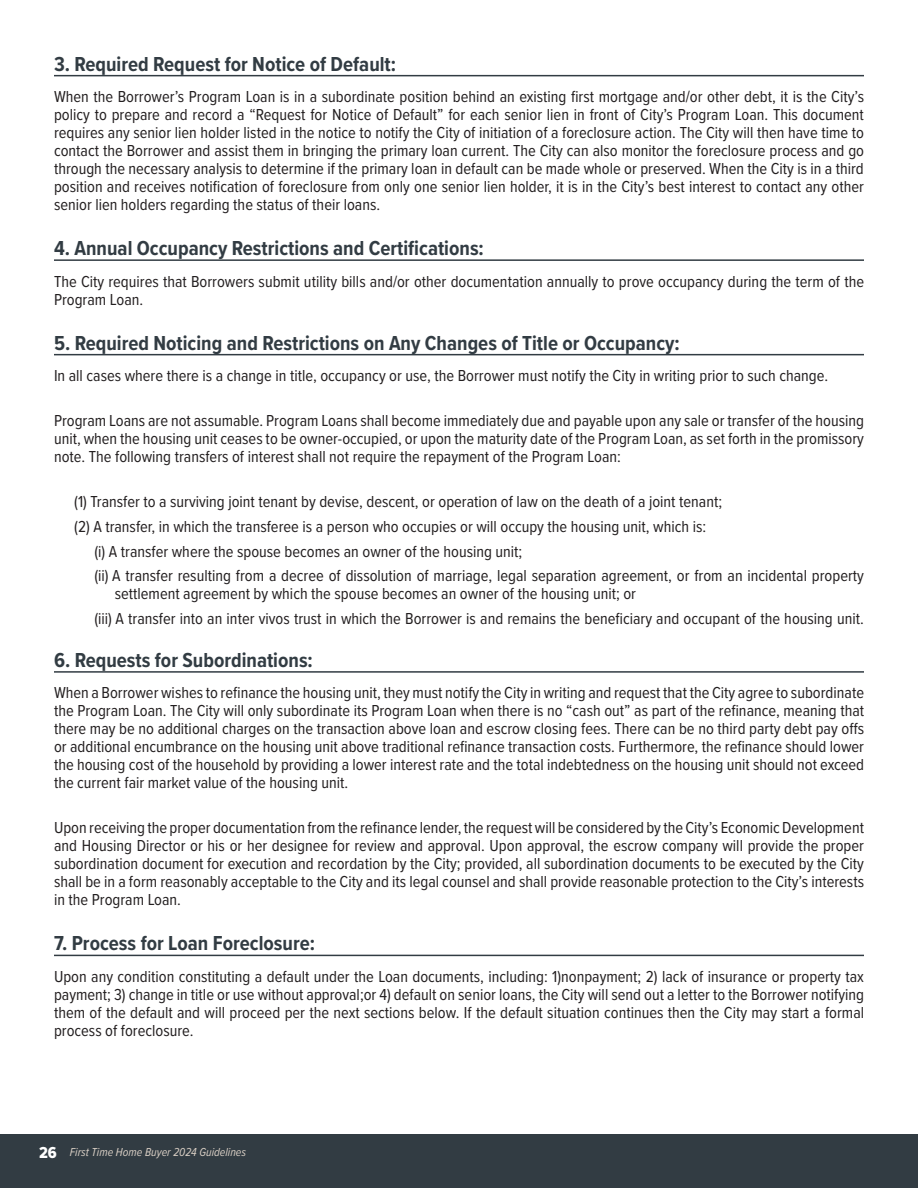
<style>
.page{position:relative;width:918px;height:1188px;background:#fff}
.page>*{position:absolute;margin:0;border:0;box-sizing:border-box;transform-origin:0 0}
.H2_SubHead{font:700 21px "Proxima Nova Cond";color:#323c43}
.number_list_level_2_Attachments_B{font:16.5px/18px "Proxima Nova Cond";color:#231f20;text-align:justify}
.number_list_level_1_Attachments_B{font:16.5px "Proxima Nova Cond";color:#231f20}
.t1{font:italic 12px "Proxima Nova Cond";color:#d7cdc3}
.s1{font-family:"Proxima Nova Cond Extrabld";font-style:normal;font-size:16.5px;color:#fff}
</style>
<div class="page">
<div style="left:0;top:1134px;width:918px;height:54px;background:#323c43"></div>
<hr style="left:54px;top:75px;width:810px;height:1px;background:#323c43">
<hr style="left:54px;top:259px;width:810px;height:2px;background:#323c43">
<hr style="left:54px;top:354px;width:810px;height:1px;background:#323c43">
<hr style="left:54px;top:671px;width:810px;height:2px;background:#323c43">
<hr style="left:54px;top:955px;width:810px;height:1px;background:#323c43">
<h2 class="H2_SubHead" style="left:54px;top:48px;width:344px">3. Required Request for Notice of Default:</h2>
<p class="number_list_level_2_Attachments_B" style="left:54px;top:87px;width:812px">When the Borrower’s Program Loan is in a subordinate position behind an existing first mortgage and/or other debt, it is the City’s policy to prepare and record a “Request for Notice of Default” for each senior lien in front of City’s Program Loan. This document requires any senior lien holder listed in the notice to notify the City of initiation of a foreclosure action. The City will then have time to contact the Borrower and assist them in bringing the primary loan current. The City can also monitor the foreclosure process and go through the necessary analysis to determine if the primary loan in default can be made whole or preserved. When the City is in a third position and receives notification of foreclosure from only one senior lien holder, it is in the City’s best interest to contact any other senior lien holders regarding the status of their loans.</p>
<h2 class="H2_SubHead" style="left:54px;top:233px;width:431px">4. Annual Occupancy Restrictions and Certifications:</h2>
<p class="number_list_level_2_Attachments_B" style="left:54px;top:271px;width:812px">The City requires that Borrowers submit utility bills and/or other documentation annually to prove occupancy during the term of the<br>Program Loan.</p>
<h2 class="H2_SubHead" style="left:54px;top:327px;width:627px">5. Required Noticing and Restrictions on Any Changes of Title or Occupancy:</h2>
<p class="number_list_level_2_Attachments_B" style="left:54px;top:366px;width:776px">In all cases where there is a change in title, occupancy or use, the Borrower must notify the City in writing prior to such change.</p>
<p class="number_list_level_2_Attachments_B" style="left:54px;top:411px;width:811px">Program Loans are not assumable. Program Loans shall become immediately due and payable upon any sale or transfer of the housing unit, when the housing unit ceases to be owner-occupied, or upon the maturity date of the Program Loan, as set forth in the promissory note. The following transfers of interest shall not require the repayment of the Program Loan:</p>
<h2 class="number_list_level_1_Attachments_B" style="left:74px;top:489px;width:649px">(1) Transfer to a surviving joint tenant by devise, descent, or operation of law on the death of a joint tenant;</h2>
<h2 class="number_list_level_1_Attachments_B" style="left:74px;top:514px;width:634px">(2) A transfer, in which the transferee is a person who occupies or will occupy the housing unit, which is:</h2>
<h2 class="number_list_level_2_Attachments_B" style="left:94px;top:541px;width:429px">(i) A transfer where the spouse becomes an owner of the housing unit;</h2>
<h2 class="number_list_level_2_Attachments_B" style="left:115px;top:566px;width:751px;text-indent:-20px">(ii) A transfer resulting from a decree of dissolution of marriage, legal separation agreement, or from an incidental property settlement agreement by which the spouse becomes an owner of the housing unit; or</h2>
<h2 class="number_list_level_2_Attachments_B" style="left:94px;top:609px;width:771px">(iii) A transfer into an inter vivos trust in which the Borrower is and remains the beneficiary and occupant of the housing unit.</h2>
<h2 class="H2_SubHead" style="left:54px;top:644px;width:260px">6. Requests for Subordinations:</h2>
<p class="number_list_level_2_Attachments_B" style="left:54px;top:683px;width:812px">When a Borrower wishes to refinance the housing unit, they must notify the City in writing and request that the City agree to subordinate the Program Loan. The City will only subordinate its Program Loan when there is no “cash out” as part of the refinance, meaning that there may be no additional charges on the transaction above loan and escrow closing fees. There can be no third party debt pay offs or additional encumbrance on the housing unit above traditional refinance transaction costs. Furthermore, the refinance should lower the housing cost of the household by providing a lower interest rate and the total indebtedness on the housing unit should not exceed the current fair market value of the housing unit.</p>
<p class="number_list_level_2_Attachments_B" style="left:54px;top:818px;width:812px">Upon receiving the proper documentation from the refinance lender, the request will be considered by the City’s Economic Development and Housing Director or his or her designee for review and approval. Upon approval, the escrow company will provide the proper subordination document for execution and recordation by the City; provided, all subordination documents to be executed by the City shall be in a form reasonably acceptable to the City and its legal counsel and shall provide reasonable protection to the City’s interests in the Program Loan.</p>
<h2 class="H2_SubHead" style="left:54px;top:928px;width:263px">7. Process for Loan Foreclosure:</h2>
<p class="number_list_level_2_Attachments_B" style="left:54px;top:967px;width:812px">Upon any condition constituting a default under the Loan documents, including: 1)nonpayment; 2) lack of insurance or property tax payment; 3) change in title or use without approval;or 4) default on senior loans, the City will send out a letter to the Borrower notifying them of the default and will proceed per the next sections below. If the default situation continues then the City may start a formal process of foreclosure.</p>
<p class="t1" style="left:39px;top:1143px;width:209px"><span class="s1">26</span> First Time Home Buyer 2024 Guidelines</p>
</div>
